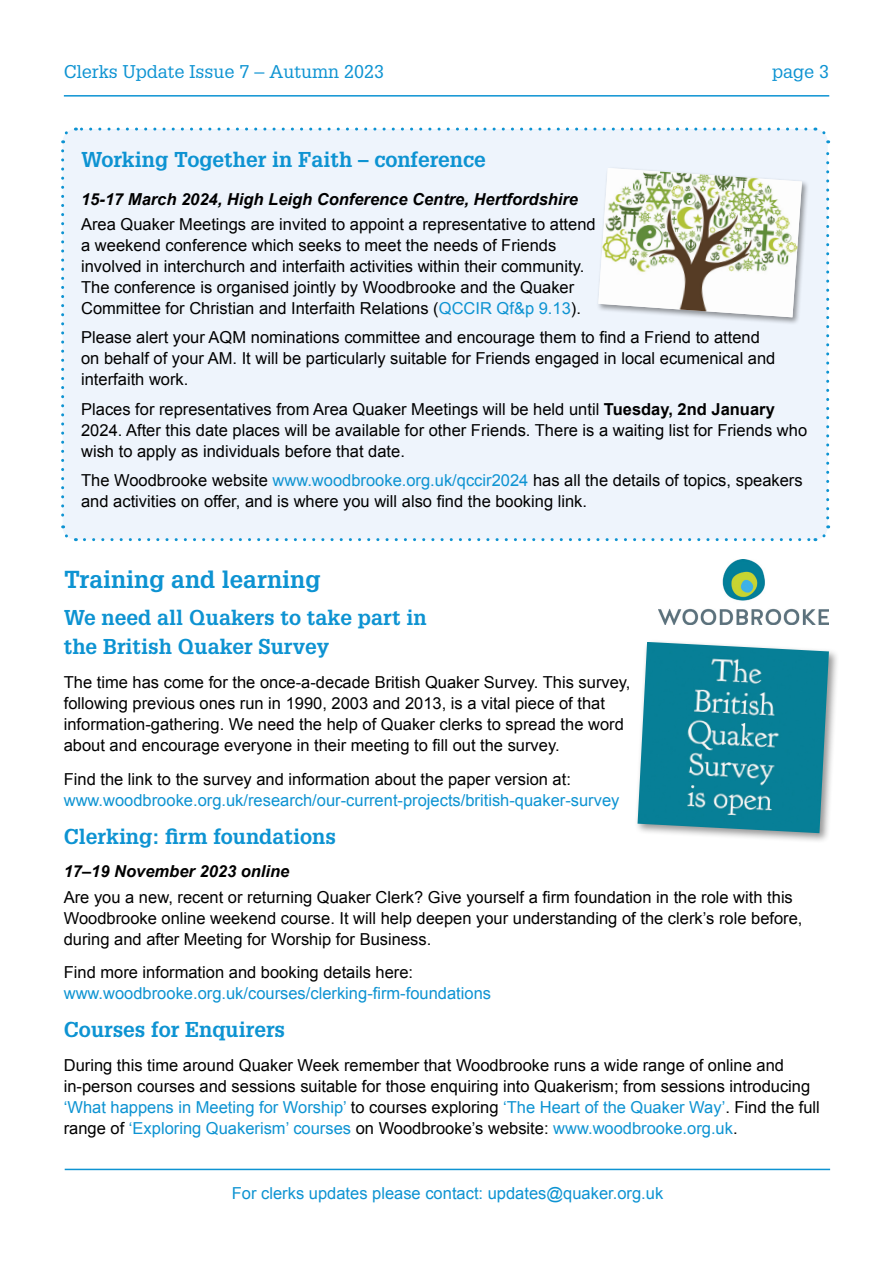
<style>
.page{position:relative;width:893px;height:1263px;background:#fff}
.page>*{position:absolute;margin:0;border:0;box-sizing:border-box;transform-origin:0 0}
.t1{font:700 24px "Glypha";color:#0d93d2}
.t2{font:700 21px/28.8px "Glypha";color:#0d93d2}
.t3{font:18px "Glypha";color:#0d93d2}
.t4{font:16.5px/21px "Arial";color:#000}
.t5{font:16.5px "Arial";color:#0d93d2}
.t6{font:italic 700 16.5px "Arial";color:#000}
.s1{color:#0d93d2}
.s2{font-weight:700}
</style>
<div class="page">
<hr style="left:64px;top:95px;width:765px;height:2px;background:#0d93d2">
<hr style="left:65px;top:1169px;width:765px;height:1px;background:#0d93d2">
<div style="left:63px;top:129px;width:765px;height:411px;background:#eef4fc;border-radius:13px"></div>
<svg style="left:61px;top:151px;width:15px;height:391px"></svg>
<svg style="left:84px;top:525px;width:747px;height:16px"></svg>
<svg style="left:815px;top:127px;width:14px;height:391px"></svg>
<svg style="left:61px;top:128px;width:745px;height:15px"></svg>
<div style="left:596px;top:166px;width:213px;height:159px;background:#000;opacity:.41"></div>
<img style="left:598px;top:168px;width:204px;height:149px">
<img style="left:659px;top:559px;width:170px;height:66px">
<div style="left:634px;top:638px;width:205px;height:206px;background:#000;opacity:.42"></div>
<img style="left:637px;top:642px;width:192px;height:191px">
<p class="t3" style="left:64px;top:61px;width:322px">Clerks Update Issue 7 – Autumn 2023</p>
<p class="t3" style="left:772px;top:61px;width:59px">page 3</p>
<p class="t2" style="left:81px;top:144px;width:406px">Working Together in Faith – conference</p>
<p class="t6" style="left:81px;top:188px;width:498px">15-17 March 2024, High Leigh Conference Centre, Hertfordshire</p>
<p class="t4" style="left:81px;top:214px;width:516px">Area Quaker Meetings are invited to appoint a representative to attend a weekend conference which seeks to meet the needs of Friends involved in interchurch and interfaith activities within their community.<br>The conference is organised jointly by Woodbrooke and the Quaker Committee for Christian and Interfaith Relations (<span class="s1">QCCIR Qf&amp;p 9.13</span>).</p>
<p class="t4" style="left:81px;top:327px;width:696px">Please alert your AQM nominations committee and encourage them to find a Friend to attend on behalf of your AM. It will be particularly suitable for Friends engaged in local ecumenical and interfaith work.</p>
<p class="t4" style="left:81px;top:399px;width:728px">Places for representatives from Area Quaker Meetings will be held until <span class="s2">Tuesday, 2nd January<br></span>2024. After this date places will be available for other Friends. There is a waiting list for Friends who wish to apply as individuals before that date.</p>
<p class="t4" style="left:81px;top:470px;width:723px">The Woodbrooke website <span class="s1">www.woodbrooke.org.uk/qccir2024</span> has all the details of topics, speakers and activities on offer, and is where you will also find the booking link.</p>
<h1 class="t1" style="left:64px;top:564px;width:258px">Training and learning</h1>
<p class="t2" style="left:64px;top:603px;width:364px">We need all Quakers to take part in the British Quaker Survey</p>
<p class="t4" style="left:64px;top:672px;width:568px">The time has come for the once-a-decade British Quaker Survey. This survey, following previous ones run in 1990, 2003 and 2013, is a vital piece of that information-gathering. We need the help of Quaker clerks to spread the word about and encourage everyone in their meeting to fill out the survey.</p>
<p class="t4" style="left:64px;top:768px;width:509px">Find the link to the survey and information about the paper version at:</p>
<p class="t5" style="left:64px;top:789px;width:557px">www.woodbrooke.org.uk/research/our-current-projects/british-quaker-survey</p>
<p class="t2" style="left:64px;top:821px;width:274px">Clerking: firm foundations</p>
<p class="t6" style="left:64px;top:861px;width:227px">17–19 November 2023 online</p>
<p class="t4" style="left:64px;top:886px;width:740px">Are you a new, recent or returning Quaker Clerk? Give yourself a firm foundation in the role with this<br>Woodbrooke online weekend course. It will help deepen your understanding of the clerk’s role before, during and after Meeting for Worship for Business.</p>
<p class="t4" style="left:64px;top:962px;width:351px">Find more information and booking details here:</p>
<p class="t5" style="left:64px;top:983px;width:429px">www.woodbrooke.org.uk/courses/clerking-firm-foundations</p>
<p class="t2" style="left:64px;top:1015px;width:223px">Courses for Enquirers</p>
<p class="t4" style="left:64px;top:1055px;width:757px">During this time around Quaker Week remember that Woodbrooke runs a wide range of online and in-person courses and sessions suitable for those enquiring into Quakerism; from sessions introducing <span class="s1">‘What happens in Meeting for Worship’</span> to courses exploring <span class="s1">‘The Heart of the Quaker Way’</span>. Find the full range of <span class="s1">‘Exploring Quakerism’ courses</span> on Woodbrooke’s website: <span class="s1">www.woodbrooke.org.uk</span>.</p>
<p class="t5" style="left:232px;top:1182px;width:433px">For clerks updates please contact: updates@quaker.org.uk</p>
</div>
